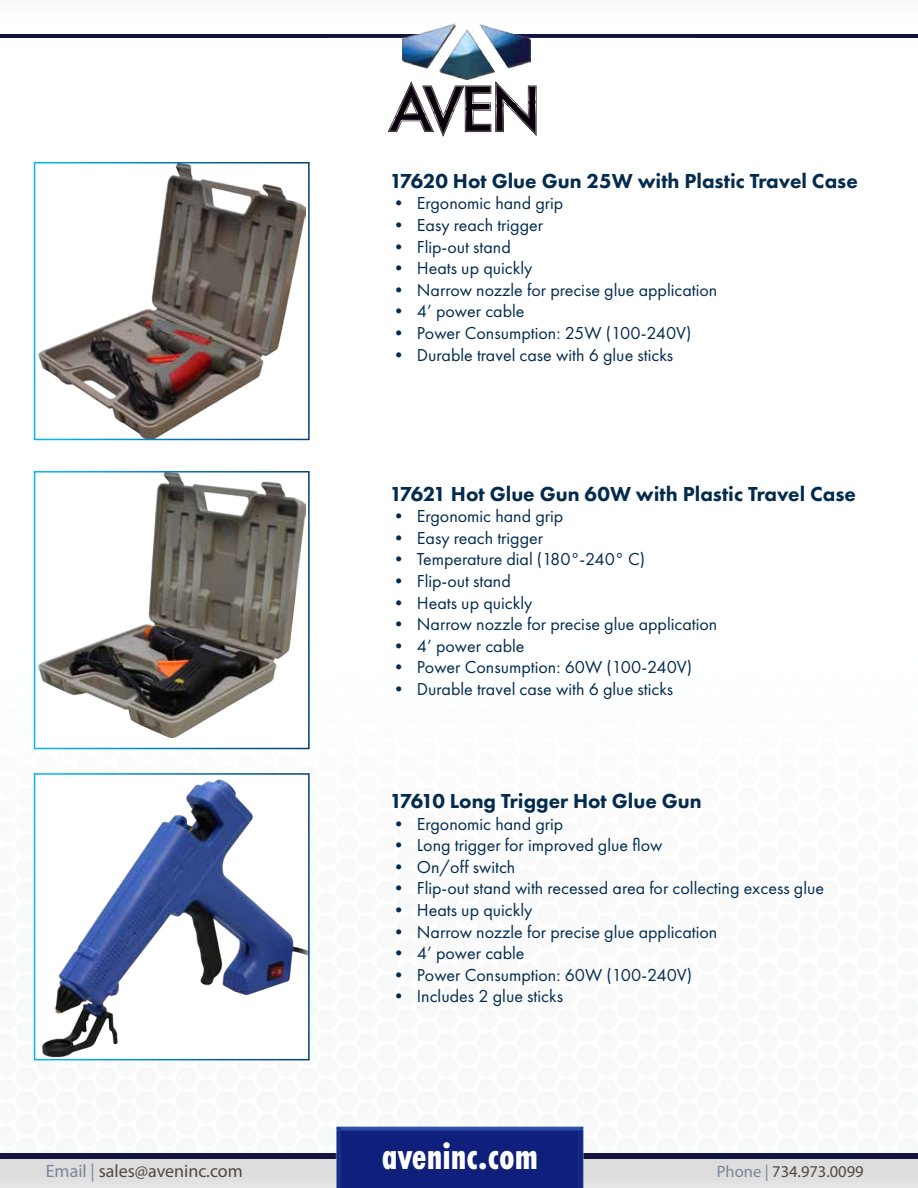
<style>
.page{position:relative;width:918px;height:1188px;background:#fff}
.page>*{position:absolute;margin:0;border:0;box-sizing:border-box;transform-origin:0 0}
.t1{font:700 39.9px "Futura PT Cond";color:#fff}
.t2{font:800 21px "Futura PT";color:#032b4e}
.t3{font:18px "Futura PT";color:#032b4e}
.t4{font:18px "Myriad Pro";color:#534942}
.t5{font:16.5px "Myriad Pro";color:#534942}
.s1{color:#7a8696}
</style>
<div class="page">
<svg style="left:0;top:1154px;width:918px;height:6px;fill:#10143f"></svg>
<div style="left:0;top:1160px;width:918px;height:28px;background:#ddddde"></div>
<img style="left:333px;top:1126px;width:254px;height:62px">
<svg style="left:0;top:34px;width:918px;height:4px"></svg>
<svg style="left:388px;top:81px;width:149px;height:55px"></svg>
<img style="left:402px;top:23px;width:129px;height:57px">
<img style="left:38px;top:165px;width:267px;height:272px">
<div style="left:34px;top:162px;width:276px;height:278px;border:2px solid #fff"></div>
<img style="left:38px;top:474px;width:267px;height:263px">
<div style="left:34px;top:471px;width:276px;height:278px;border:2px solid #fff"></div>
<img style="left:42px;top:780px;width:265px;height:277px">
<div style="left:34px;top:773px;width:276px;height:287px;border:2px solid #fff"></div>
<p class="t4" style="left:46px;top:1160px;width:199px"><span class="s1">Email |</span> sales@aveninc.com</p>
<p class="t2" style="left:390px;top:168px;width:469px">17620 Hot Glue Gun 25W with Plastic Travel Case</p>
<p class="t3" style="left:390px;top:193px;width:175px">• Ergonomic hand grip</p>
<p class="t3" style="left:390px;top:214px;width:155px">• Easy reach trigger</p>
<p class="t3" style="left:390px;top:236px;width:122px">• Flip-out stand</p>
<p class="t3" style="left:390px;top:258px;width:144px">• Heats up quickly</p>
<p class="t3" style="left:390px;top:279px;width:329px">• Narrow nozzle for precise glue application</p>
<p class="t3" style="left:390px;top:301px;width:136px">• 4’ power cable</p>
<p class="t3" style="left:390px;top:322px;width:303px">• Power Consumption: 25W (100-240V)</p>
<p class="t3" style="left:390px;top:344px;width:285px">• Durable travel case with 6 glue sticks</p>
<p class="t2" style="left:390px;top:480px;width:468px">17621 Hot Glue Gun 60W with Plastic Travel Case</p>
<p class="t3" style="left:390px;top:505px;width:175px">• Ergonomic hand grip</p>
<p class="t3" style="left:390px;top:527px;width:155px">• Easy reach trigger</p>
<p class="t3" style="left:390px;top:549px;width:257px">• Temperature dial (180°-240° C)</p>
<p class="t3" style="left:390px;top:570px;width:122px">• Flip-out stand</p>
<p class="t3" style="left:390px;top:592px;width:144px">• Heats up quickly</p>
<p class="t3" style="left:390px;top:613px;width:329px">• Narrow nozzle for precise glue application</p>
<p class="t3" style="left:390px;top:635px;width:136px">• 4’ power cable</p>
<p class="t3" style="left:390px;top:657px;width:304px">• Power Consumption: 60W (100-240V)</p>
<p class="t3" style="left:390px;top:678px;width:285px">• Durable travel case with 6 glue sticks</p>
<p class="t2" style="left:390px;top:788px;width:313px">17610 Long Trigger Hot Glue Gun</p>
<p class="t3" style="left:390px;top:813px;width:175px">• Ergonomic hand grip</p>
<p class="t3" style="left:390px;top:835px;width:274px">• Long trigger for improved glue flow</p>
<p class="t3" style="left:390px;top:856px;width:127px">• On/off switch</p>
<p class="t3" style="left:390px;top:878px;width:436px">• Flip-out stand with recessed area for collecting excess glue</p>
<p class="t3" style="left:390px;top:899px;width:144px">• Heats up quickly</p>
<p class="t3" style="left:390px;top:921px;width:329px">• Narrow nozzle for precise glue application</p>
<p class="t3" style="left:390px;top:943px;width:136px">• 4’ power cable</p>
<p class="t3" style="left:390px;top:964px;width:304px">• Power Consumption: 60W (100-240V)</p>
<p class="t3" style="left:390px;top:986px;width:175px">• Includes 2 glue sticks</p>
<h1 class="t1" style="left:382px;top:1132px;width:158px">aveninc.com</h1>
<p class="t5" style="left:717px;top:1161px;width:148px"><span class="s1">Phone |</span> 734.973.0099</p>
</div>
